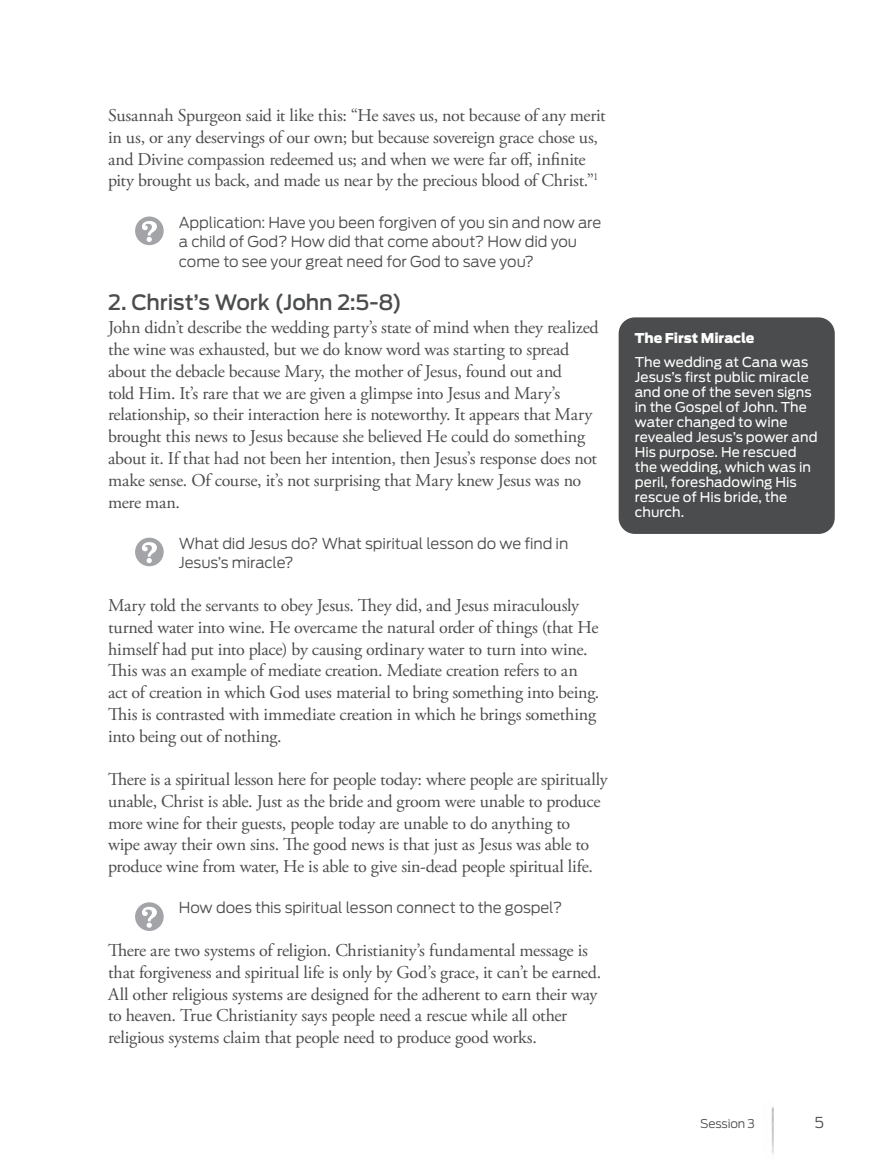
<style>
.page{position:relative;width:878px;height:1175px;background:#fff}
.page>*{position:absolute;margin:0;border:0;box-sizing:border-box;transform-origin:0 0}
.subhead1{font:500 21px "Antenna";letter-spacing:-.005em;color:#4b4c4d}
.body_no_indent{font:18px/21.8px "Adobe Garamond Pro";letter-spacing:-.015em;color:#4b4c4d}
.questions{font:300 15px/19.5px "Antenna";letter-spacing:-.01em;color:#4b4c4d}
.body4_Voices{font:13.5px/15px "Antenna";color:#fff}
.subhead8_subhead{font:900 13.5px "Antenna";letter-spacing:-.005em;color:#fff}
.t1{font:300 12px "Antenna";letter-spacing:-.01em;color:#4b4c4d}
</style>
<div class="page">
<img style="left:771px;top:1107px;width:3px;height:47px">
<div style="left:618px;top:317px;width:216px;height:217px;background:#4b4c4d;border-radius:16px"></div>
<svg style="left:135px;top:216px;width:29px;height:29px"></svg>
<svg style="left:135px;top:537px;width:29px;height:29px"></svg>
<svg style="left:135px;top:902px;width:29px;height:29px"></svg>
<p class="body_no_indent" style="left:108px;top:105px;width:499px">Susannah Spurgeon said it like this: “He saves us, not because of any merit in us, or any deservings of our own; but because sovereign grace chose us, and Divine compassion redeemed us; and when we were far off, infinite pity brought us back, and made us near by the precious blood of Christ.”<sup>1</sup></p>
<p class="questions" style="left:179px;top:212px;width:424px">Application: Have you been forgiven of you sin and now are a child of God? How did that come about? How did you come to see your great need for God to save you?</p>
<p class="subhead1" style="left:108px;top:290px;width:295px">2. Christ’s Work (John 2:5-8)</p>
<p class="body_no_indent" style="left:108px;top:317px;width:492px">John didn’t describe the wedding party’s state of mind when they realized the wine was exhausted, but we do know word was starting to spread about the debacle because Mary, the mother of Jesus, found out and<br>told Him. It’s rare that we are given a glimpse into Jesus and Mary’s relationship, so their interaction here is noteworthy. It appears that Mary brought this news to Jesus because she believed He could do something about it. If that had not been her intention, then Jesus’s response does not make sense. Of course, it’s not surprising that Mary knew Jesus was no mere man.</p>
<p class="questions" style="left:179px;top:533px;width:391px">What did Jesus do? What spiritual lesson do we find in<br>Jesus’s miracle?</p>
<p class="body_no_indent" style="left:108px;top:595px;width:493px">Mary told the servants to obey Jesus. They did, and Jesus miraculously turned water into wine. He overcame the natural order of things (that He himself had put into place) by causing ordinary water to turn into wine.<br>This was an example of mediate creation. Mediate creation refers to an act of creation in which God uses material to bring something into being.<br>This is contrasted with immediate creation in which he brings something into being out of nothing.</p>
<p class="body_no_indent" style="left:108px;top:769px;width:501px">There is a spiritual lesson here for people today: where people are spiritually unable, Christ is able. Just as the bride and groom were unable to produce more wine for their guests, people today are unable to do anything to<br>wipe away their own sins. The good news is that just as Jesus was able to produce wine from water, He is able to give sin-dead people spiritual life.</p>
<p class="questions" style="left:179px;top:898px;width:385px">How does this spiritual lesson connect to the gospel?</p>
<p class="body_no_indent" style="left:108px;top:940px;width:494px">There are two systems of religion. Christianity’s fundamental message is that forgiveness and spiritual life is only by God’s grace, it can’t be earned.<br>All other religious systems are designed for the adherent to earn their way to heaven. True Christianity says people need a rescue while all other religious systems claim that people need to produce good works.</p>
<p class="subhead8_subhead" style="left:634px;top:330px;width:121px">The First Miracle</p>
<p class="body4_Voices" style="left:634px;top:354px;width:184px">The wedding at Cana was<br>Jesus’s first public miracle and one of the seven signs in the Gospel of John. The water changed to wine revealed Jesus’s power and<br>His purpose. He rescued the wedding, which was in peril, foreshadowing His rescue of His bride, the church.</p>
<p class="t1" style="left:700px;top:1116px;width:56px">Session 3</p>
<p class="questions" style="left:814px;top:1112px;width:11px">5</p>
</div>
